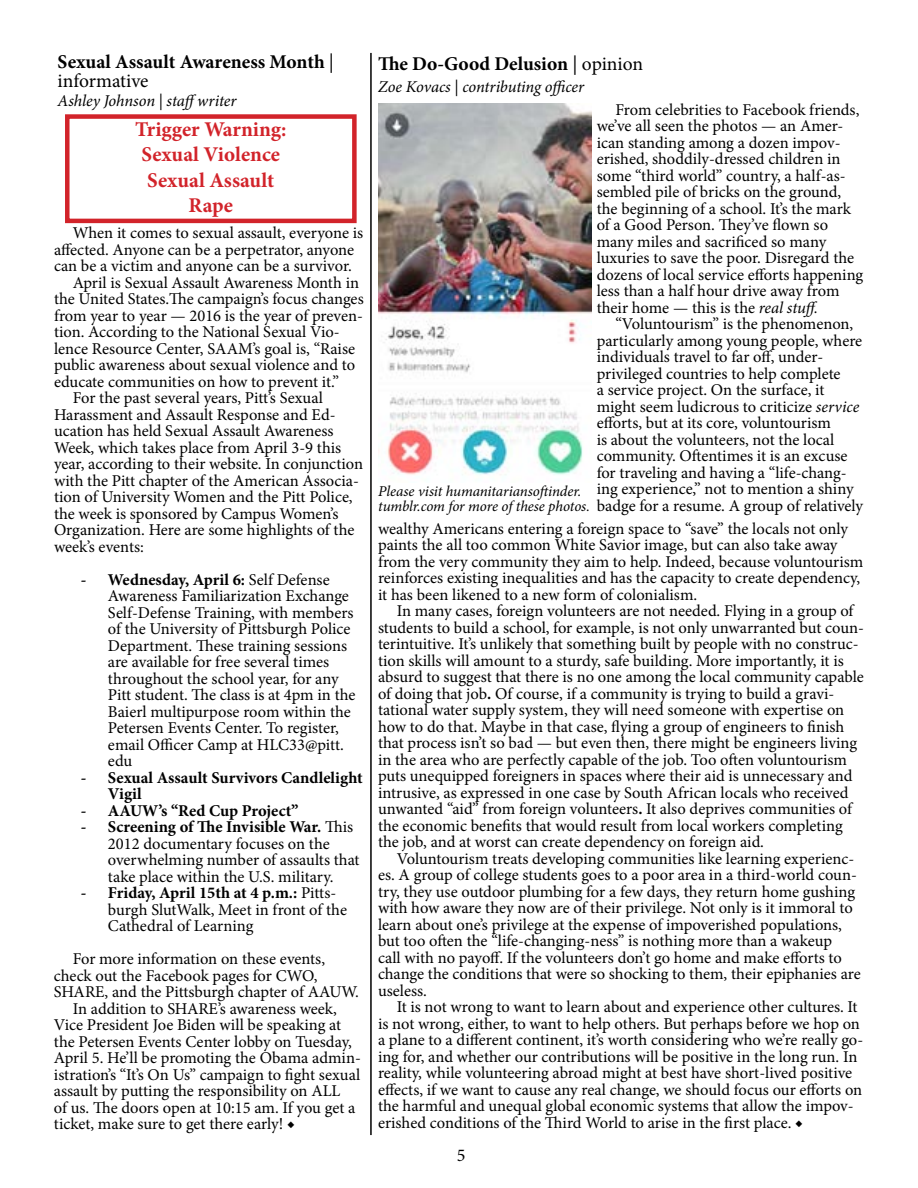
<style>
.page{position:relative;width:918px;height:1188px;background:#fff}
.page>*{position:absolute;margin:0;border:0;box-sizing:border-box;transform-origin:0 0}
.t1{font:700 21px/25.2px "Minion Pro";color:#d2232a;text-align:center}
.t2{font:700 19.5px/19.5px "Minion Pro";color:#000}
.t3{font:18px "Minion Pro";color:#000}
.t4{font:16.5px/16.5px "Minion Pro";letter-spacing:-.005em;color:#000}
.t5{font:700 16.5px/16.5px "Minion Pro";color:#000}
.t6{font:italic 16.5px "Minion Pro";letter-spacing:-.01em;color:#000}
.t7{font:italic 15px "Minion Pro";letter-spacing:-.005em;color:#000}
.s1{font-weight:400}
.s2{font-weight:700}
.s3{font-style:italic}
.s4{font-style:italic;font-size:15px}
</style>
<div class="page">
<hr style="left:370px;top:53px;width:2px;height:1082px;background:#000">
<div style="left:65px;top:114px;width:292px;height:109px;border:4px solid #d2232a"></div>
<img style="left:378px;top:104px;width:214px;height:371px">
<p class="t2" style="left:58px;top:51px;width:278px">Sexual Assault Awareness Month <span class="s1">| informative</span></p>
<p class="t6" style="left:58px;top:89px;width:180px">Ashley Johnson | staffwriter</p>
<p class="t1" style="left:135px;top:117px;width:153px">Trigger Warning:<br>Sexual Violence<br>Sexual Assault<br>Rape</p>
<p class="t4" style="left:73px;top:225px;width:292px">When it comes to sexual assault, everyone is</p>
<p class="t4" style="left:54px;top:242px;width:302px">affected. Anyone can be a perpetrator, anyone</p>
<p class="t4" style="left:54px;top:258px;width:299px">can be a victim and anyone can be a survivor.</p>
<p class="t4" style="left:73px;top:275px;width:288px">April is Sexual Assault Awareness Month in</p>
<p class="t4" style="left:54px;top:291px;width:311px">the United States.The campaign’s focus changes</p>
<p class="t4" style="left:54px;top:308px;width:311px">from year to year — 2016 is the year of preven-</p>
<p class="t4" style="left:54px;top:324px;width:287px">tion. According to the National Sexual Vio-</p>
<p class="t4" style="left:54px;top:341px;width:303px">lence Resource Center, SAAM’s goal is, “Raise</p>
<p class="t4" style="left:54px;top:357px;width:303px">public awareness about sexual violence and to</p>
<p class="t4" style="left:54px;top:374px;width:287px">educate communities on how to prevent it.”</p>
<p class="t4" style="left:73px;top:390px;width:252px">For the past several years, Pitt’s Sexual</p>
<p class="t4" style="left:54px;top:407px;width:283px">Harassment and Assault Response and Ed-</p>
<p class="t4" style="left:54px;top:423px;width:281px">ucation has held Sexual Assault Awareness</p>
<p class="t4" style="left:54px;top:440px;width:289px">Week, which takes place from April 3-9 this</p>
<p class="t4" style="left:54px;top:456px;width:311px">year, according to their website. In conjunction</p>
<p class="t4" style="left:54px;top:473px;width:307px">with the Pitt chapter of the American Associa-</p>
<p class="t4" style="left:54px;top:489px;width:300px">tion of University Women and the Pitt Police,</p>
<p class="t4" style="left:54px;top:506px;width:286px">the week is sponsored by Campus Women’s</p>
<p class="t4" style="left:54px;top:522px;width:302px">Organization. Here are some highlights of the</p>
<p class="t4" style="left:54px;top:539px;width:91px">week’s events:</p>
<p class="t4" style="left:108px;top:572px;width:249px;text-indent:-27px"><span class="s2">- Wednesday, April 6:</span> Self Defense Awareness Familiarization Exchange Self-Defense Training, with members of the University of Pittsburgh Police Department. These training sessions are available for free several times throughout the school year, for any Pitt student. The class is at 4pm in the Baierl multipurpose room within the Petersen Events Center. To register, email Officer Camp at HLC33@pitt. edu</p>
<p class="t5" style="left:108px;top:769px;width:256px;text-indent:-27px">- Sexual Assault Survivors Candlelight<br>Vigil</p>
<p class="t5" style="left:81px;top:802px;width:219px">- AAUW’s “Red Cup Project”</p>
<p class="t4" style="left:108px;top:819px;width:253px;text-indent:-27px"><span class="s2">- Screening of The Invisible War.</span> This 2012 documentary focuses on the overwhelming number of assaults that take place within the U.S. military.</p>
<p class="t4" style="left:108px;top:885px;width:241px;text-indent:-27px"><span class="s2">- Friday, April 15th at 4 p.m.:</span> Pitts&shy;burgh SlutWalk, Meet in front of the<br>Cathedral of Learning</p>
<p class="t4" style="left:73px;top:951px;width:254px">For more information on these events,</p>
<p class="t4" style="left:54px;top:968px;width:265px">check out the Facebook pages for CWO,</p>
<p class="t4" style="left:54px;top:984px;width:307px">SHARE, and the Pittsburgh chapter of AAUW.</p>
<p class="t4" style="left:73px;top:1001px;width:266px">In addition to SHARE’s awareness week,</p>
<p class="t4" style="left:54px;top:1017px;width:289px">Vice President Joe Biden will be speaking at</p>
<p class="t4" style="left:54px;top:1034px;width:299px">the Petersen Events Center lobby on Tuesday,</p>
<p class="t4" style="left:54px;top:1050px;width:308px">April 5. He’ll be promoting the Obama admin-</p>
<p class="t4" style="left:54px;top:1067px;width:308px">istration’s “It’s On Us” campaign to fight sexual</p>
<p class="t4" style="left:54px;top:1083px;width:288px">assault by putting the responsibility on ALL</p>
<p class="t4" style="left:54px;top:1100px;width:303px">of us. The doors open at 10:15 am. If you get a</p>
<p class="t4" style="left:54px;top:1116px;width:242px">ticket, make sure to get there early! ◆</p>
<p class="t2" style="left:378px;top:54px;width:267px">The Do-Good Delusion <span class="s1">| opinion</span></p>
<p class="t6" style="left:378px;top:76px;width:208px">Zoe Kovacs | contributing officer</p>
<p class="t4" style="left:597px;top:101px;width:268px;text-indent:19px">From celebrities to Facebook friends, we’ve all seen the photos — an Amer&shy;ican standing among a dozen impov&shy;erished, shoddily-dressed children in some “third world” country, a half-as&shy;sembled pile of bricks on the ground, the beginning of a school. It’s the mark of a Good Person. They’ve flown so many miles and sacrificed so many luxuries to save the poor. Disregard the dozens of local service efforts happening less than a half hour drive away from their home — this is the <span class="s3">real stuff.</span></p>
<p class="t4" style="left:615px;top:316px;width:239px">“Voluntourism” is the phenomenon,</p>
<p class="t4" style="left:597px;top:332px;width:267px">particularly among young people, where</p>
<p class="t4" style="left:597px;top:349px;width:228px">individuals travel to far off, under-</p>
<p class="t4" style="left:597px;top:365px;width:245px">privileged countries to help complete</p>
<p class="t4" style="left:597px;top:382px;width:229px">a service project. On the surface, it</p>
<p class="t4" style="left:597px;top:398px;width:264px">might seem ludicrous to criticize <span class="s3">service</span></p>
<p class="t4" style="left:597px;top:415px;width:236px">efforts, but at its core, voluntourism</p>
<p class="t4" style="left:597px;top:431px;width:239px">is about the volunteers, not the local</p>
<p class="t4" style="left:597px;top:448px;width:252px">community. Oftentimes it is an excuse</p>
<p class="t4" style="left:597px;top:464px;width:252px">for traveling and having a “life-chang-</p>
<p class="t4" style="left:597px;top:481px;width:258px">ing experience,” not to mention a shiny</p>
<p class="t4" style="left:378px;top:497px;width:486px"><span class="s4">tumblr.com for more of these photos.</span> badge for a resume. A group of relatively</p>
<p class="t7" style="left:378px;top:481px;width:205px">Please visit humanitariansoftinder.</p>
<p class="t4" style="left:378px;top:520px;width:487px">wealthy Americans entering a foreign space to “save” the locals not only paints the all too common White Savior image, but can also take away from the very community they aim to help. Indeed, because voluntourism reinforces existing inequalities and has the capacity to create dependency, it has been likened to a new form of colonialism.</p>
<p class="t4" style="left:378px;top:603px;width:488px;text-indent:19px">In many cases, foreign volunteers are not needed. Flying in a group of students to build a school, for example, is not only unwarranted but coun&shy;terintuitive. It’s unlikely that something built by people with no construc&shy;tion skills will amount to a sturdy, safe building. More importantly, it is absurd to suggest that there is no one among the local community capable of doing that job<span class="s2">.</span> Of course, if a community is trying to build a gravi&shy;tational water supply system, they will need someone with expertise on how to do that. Maybe in that case, flying a group of engineers to finish that process isn’t so bad — but even then, there might be engineers living in the area who are perfectly capable of the job. Too often voluntourism puts unequipped foreigners in spaces where their aid is unnecessary and intrusive, as expressed in one case by South African locals who received unwanted “aid” from foreign volunteers<span class="s2">.</span> It also deprives communities of the economic benefits that would result from local workers completing the job, and at worst can create dependency on foreign aid.</p>
<p class="t4" style="left:378px;top:850px;width:484px;text-indent:19px">Voluntourism treats developing communities like learning experienc&shy;es. A group of college students goes to a poor area in a third-world coun&shy;try, they use outdoor plumbing for a few days, they return home gushing with how aware they now are of their privilege. Not only is it immoral to learn about one’s privilege at the expense of impoverished populations, but too often the “life-changing-ness” is nothing more than a wakeup<br>call with no payoff. If the volunteers don’t go home and make efforts to change the conditions that were so shocking to them, their epiphanies are useless.</p>
<p class="t4" style="left:378px;top:999px;width:487px;text-indent:19px">It is not wrong to want to learn about and experience other cultures. It is not wrong, either, to want to help others. But perhaps before we hop on a plane to a different continent, it’s worth considering who we’re really go&shy;ing for, and whether our contributions will be positive in the long run. In reality, while volunteering abroad might at best have short-lived positive effects, if we want to cause any real change, we should focus our efforts on the harmful and unequal global economic systems that allow the impov&shy;erished conditions of the Third World to arise in the first place. ◆</p>
<p class="t3" style="left:457px;top:1143px;width:10px">5</p>
</div>
